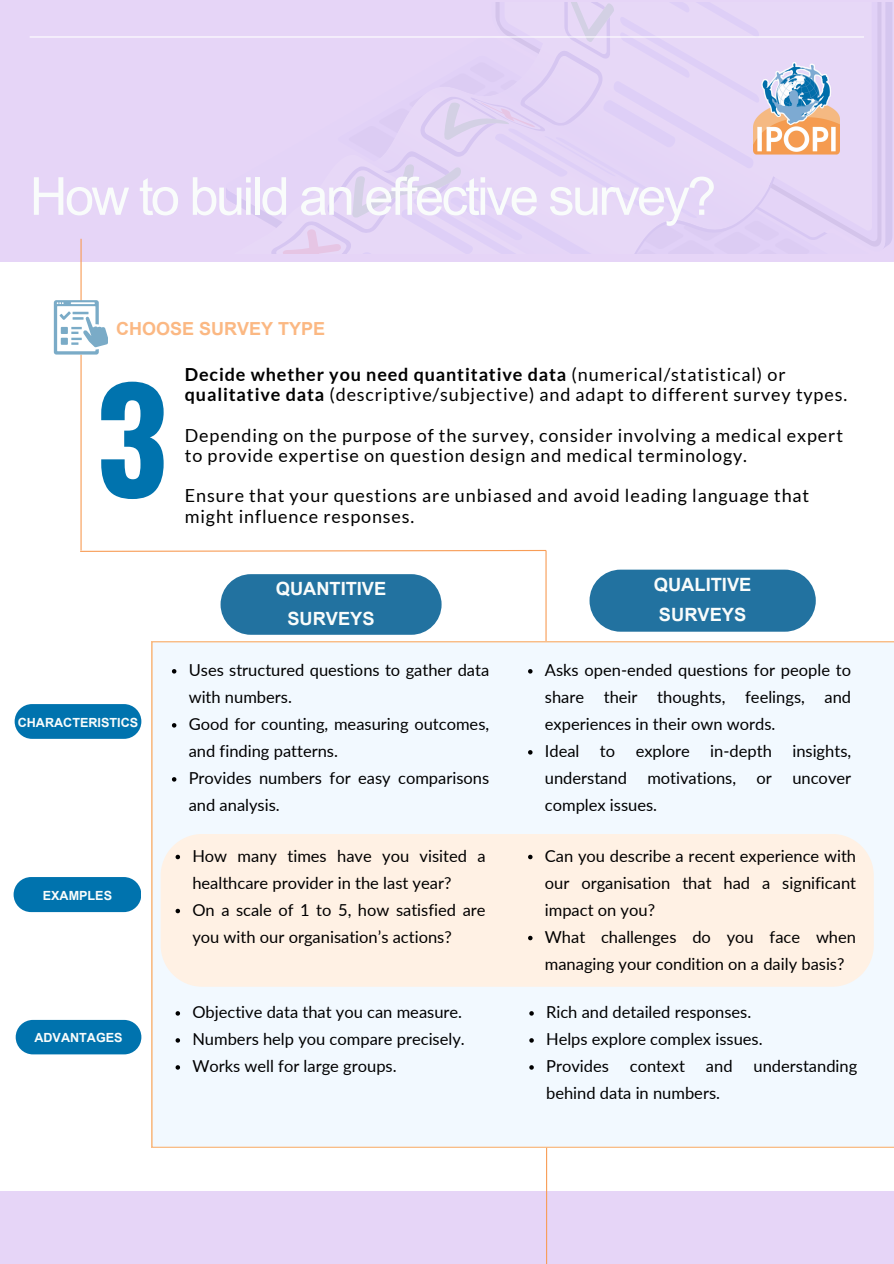
<style>
.page{position:relative;width:894px;height:1264px;background:#fff}
.page>*{position:absolute;margin:0;border:0;box-sizing:border-box;transform-origin:0 0}
.t1{font:700 140.1px "Oswald";color:#0073ae}
.t2{font:52.5px "Arial";letter-spacing:-.05em;color:#f9fcfb}
.t3{font:700 18.3px/30px "Arial";color:#f9fcfb;text-align:center}
.t4{font:18px/20.2px "Lato";letter-spacing:.045em;color:#000}
.t5{font:700 18px "Arial";color:#fbb883}
.t6{font:16.5px/27px "Lato";color:#000}
.t7{font:700 12.6px "Arial";color:#f9fcfb}
.s1{font-weight:700}
</style>
<div class="page">
<div style="left:0;top:0;width:893px;height:262px;background:#e6d5f7"></div>
<svg style="left:80px;top:3px;width:812px;height:250px"></svg>
<div style="left:0;top:1191px;width:893px;height:72px;background:#e6d5f7"></div>
<hr style="left:80px;top:354px;width:2px;height:196px;background:#f89d57">
<svg style="left:80px;top:549px;width:467px;height:3px"></svg>
<hr style="left:545px;top:550px;width:1px;height:91px;background:#f89d57">
<hr style="left:80px;top:239px;width:2px;height:63px;background:#f89d57">
<img style="left:752px;top:62px;width:87px;height:93px">
<hr style="left:30px;top:36px;width:833px;height:2px;background:#fff">
<div style="left:15px;top:704px;width:126px;height:34px;background:#0073ae;border-radius:17px"></div>
<div style="left:220px;top:574px;width:221px;height:60px;background:#2272a0;border-radius:30px"></div>
<div style="left:589px;top:570px;width:226px;height:61px;background:#2272a0;border-radius:31px"></div>
<div style="left:151px;top:641px;width:742px;height:506px;background:#f2f9ff"></div>
<svg style="left:54px;top:300px;width:54px;height:54px"></svg>
<div style="left:14px;top:877px;width:127px;height:35px;background:#0073ae;border-radius:18px"></div>
<div style="left:16px;top:1019px;width:125px;height:35px;background:#0073ae;border-radius:17px"></div>
<hr style="left:546px;top:1147px;width:1px;height:116px;background:#f89d57">
<div style="left:161px;top:834px;width:712px;height:152px;background:#fff1e4"></div>
<svg style="left:172px;top:669px;width:4px;height:4px"></svg>
<svg style="left:172px;top:723px;width:4px;height:4px"></svg>
<svg style="left:172px;top:777px;width:4px;height:4px"></svg>
<svg style="left:175px;top:854px;width:5px;height:5px"></svg>
<svg style="left:175px;top:908px;width:5px;height:5px"></svg>
<svg style="left:175px;top:1011px;width:5px;height:4px"></svg>
<svg style="left:175px;top:1038px;width:5px;height:4px"></svg>
<svg style="left:175px;top:1065px;width:5px;height:4px"></svg>
<svg style="left:528px;top:669px;width:4px;height:4px"></svg>
<svg style="left:528px;top:750px;width:4px;height:4px"></svg>
<svg style="left:528px;top:854px;width:4px;height:5px"></svg>
<svg style="left:528px;top:935px;width:4px;height:5px"></svg>
<svg style="left:529px;top:1011px;width:4px;height:4px"></svg>
<svg style="left:529px;top:1038px;width:4px;height:4px"></svg>
<svg style="left:529px;top:1065px;width:4px;height:4px"></svg>
<h3 class="t2" style="left:30px;top:167px;width:688px">How to build an effective survey?</h3>
<h2 class="t5" style="left:116px;top:319px;width:210px">CHOOSE SURVEY TYPE</h2>
<p class="t1" style="left:96px;top:330px;width:74px">3</p>
<p class="t7" style="left:18px;top:715px;width:122px">CHARACTERISTICS</p>
<h1 class="t7" style="left:43px;top:888px;width:71px">EXAMPLES</h1>
<p class="t7" style="left:34px;top:1030px;width:90px">ADVANTAGES</p>
<p class="t4" style="left:185px;top:364px;width:663px"><span class="s1">Decide whether you need quantitative data</span> (numerical/statistical) or <span class="s1">qualitative data</span> (descriptive/subjective) and adapt to different survey types.</p>
<p class="t4" style="left:185px;top:424px;width:659px">Depending on the purpose of the survey, consider involving a medical expert to provide expertise on question design and medical terminology.</p>
<p class="t4" style="left:185px;top:485px;width:625px">Ensure that your questions are unbiased and avoid leading language that might influence responses.</p>
<h3 class="t3" style="left:276px;top:574px;width:112px">QUANTITIVE<br>SURVEYS</h3>
<h3 class="t3" style="left:653px;top:569px;width:99px;text-align:left">QUALITIVE<br>SURVEYS</h3>
<p class="t6" style="left:189px;top:656px;width:302px">Uses structured questions to gather data with numbers.</p>
<h2 class="t6" style="left:189px;top:710px;width:302px">Good for counting, measuring outcomes, and finding patterns.</h2>
<p class="t6" style="left:189px;top:764px;width:302px">Provides numbers for easy comparisons and analysis.</p>
<h2 class="t6" style="left:192px;top:841px;width:295px">How many times have you visited a healthcare provider in the last year?</h2>
<p class="t6" style="left:192px;top:895px;width:294px">On a scale of 1 to 5, how satisfied are you with our organisation’s actions?</p>
<p class="t6" style="left:192px;top:998px;width:271px">Objective data that you can measure.</p>
<p class="t6" style="left:192px;top:1025px;width:274px">Numbers help you compare precisely.</p>
<p class="t6" style="left:192px;top:1052px;width:206px">Works well for large groups.</p>
<p class="t6" style="left:544px;top:656px;width:308px;text-align:justify">Asks open-ended questions for people to share their thoughts, feelings, and experiences in their own words.</p>
<p class="t6" style="left:544px;top:737px;width:308px;text-align:justify">Ideal to explore in-depth insights, understand motivations, or uncover complex issues.</p>
<p class="t6" style="left:544px;top:841px;width:313px;text-align:justify">Can you describe a recent experience with our organisation that had a significant impact on you?</p>
<p class="t6" style="left:544px;top:922px;width:312px">What challenges do you face when managing your condition on a daily basis?</p>
<p class="t6" style="left:546px;top:998px;width:206px">Rich and detailed responses.</p>
<p class="t6" style="left:546px;top:1025px;width:218px">Helps explore complex issues.</p>
<p class="t6" style="left:546px;top:1052px;width:64px">Provides</p>
<p class="t6" style="left:629px;top:1052px;width:57px">context</p>
<p class="t6" style="left:705px;top:1052px;width:28px">and</p>
<p class="t6" style="left:753px;top:1052px;width:105px">understanding</p>
<p class="t6" style="left:546px;top:1079px;width:175px">behind data in numbers.</p>
</div>
